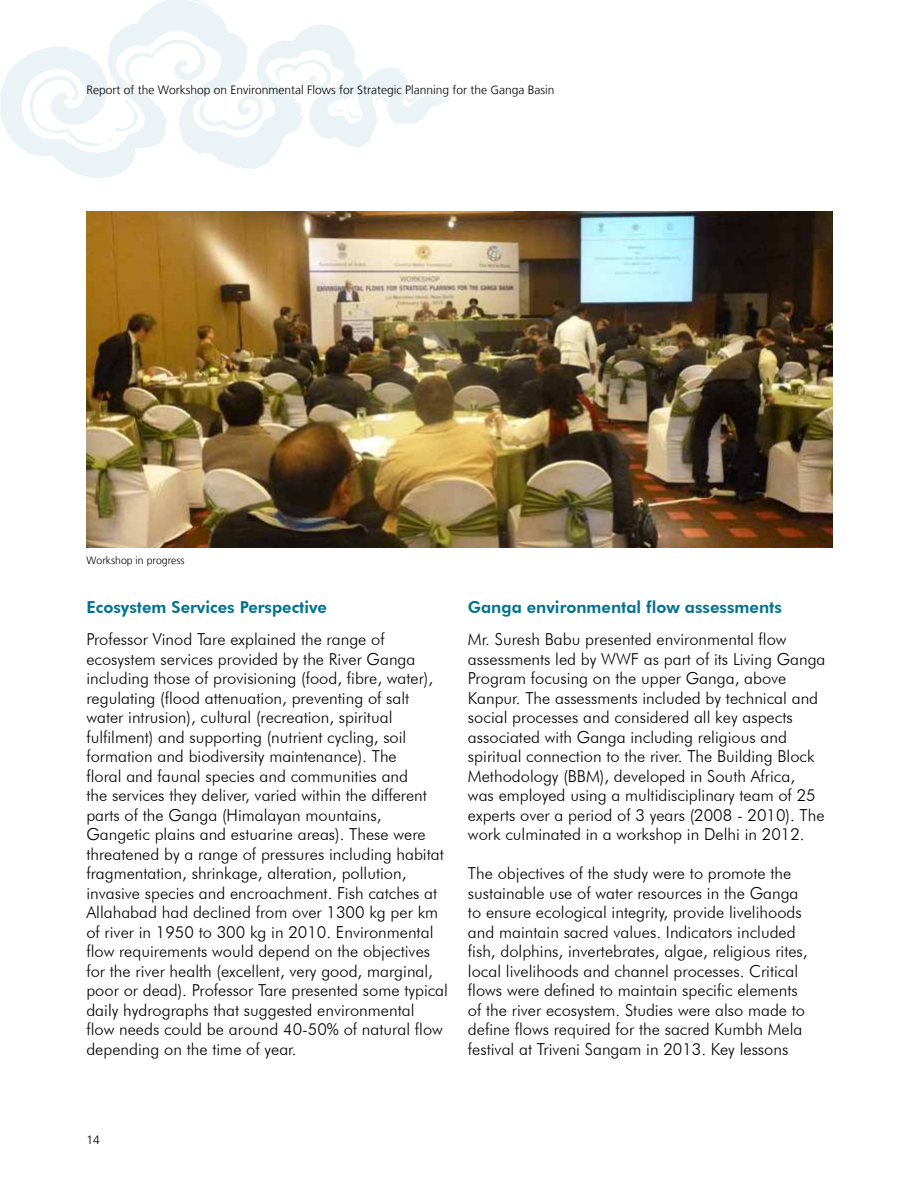
<style>
.page{position:relative;width:918px;height:1188px;background:#fff}
.page>*{position:absolute;margin:0;border:0;box-sizing:border-box;transform-origin:0 0}
.t1{font:300 16.5px/19.5px "Futura BT";color:#000}
.t2{font:800 16.5px "Futura BT";color:#00728f}
.t3{font:300 12px "Frutiger LT";color:#000}
.t4{font:300 10.5px "Frutiger LT";color:#000}
</style>
<div class="page">
<img style="left:87px;top:212px;width:745px;height:336px">
<p class="t3" style="left:86px;top:83px;width:470px">Report of the Workshop on Environmental Flows for Strategic Planning for the Ganga Basin</p>
<p class="t4" style="left:87px;top:554px;width:100px">Workshop in progress</p>
<p class="t2" style="left:86px;top:597px;width:242px">Ecosystem Services Perspective</p>
<p class="t1" style="left:86px;top:630px;width:363px">Professor Vinod Tare explained the range of ecosystem services provided by the River Ganga including those of provisioning (food, fibre, water), regulating (flood attenuation, preventing of salt water intrusion), cultural (recreation, spiritual fulfilment) and supporting (nutrient cycling, soil formation and biodiversity maintenance). The<br>floral and faunal species and communities and<br>the services they deliver, varied within the different parts of the Ganga (Himalayan mountains, Gangetic plains and estuarine areas). These were threatened by a range of pressures including habitat fragmentation, shrinkage, alteration, pollution, invasive species and encroachment. Fish catches at Allahabad had declined from over 1300 kg per km of river in 1950 to 300 kg in 2010. Environmental flow requirements would depend on the objectives for the river health (excellent, very good, marginal, poor or dead). Professor Tare presented some typical daily hydrographs that suggested environmental<br>flow needs could be around 40-50% of natural flow depending on the time of year.</p>
<p class="t2" style="left:468px;top:597px;width:315px">Ganga environmental flow assessments</p>
<p class="t1" style="left:468px;top:630px;width:359px">Mr. Suresh Babu presented environmental flow assessments led by WWF as part of its Living Ganga Program focusing on the upper Ganga, above Kanpur. The assessments included by technical and social processes and considered all key aspects associated with Ganga including religious and spiritual connection to the river. The Building Block Methodology (BBM), developed in South Africa,<br>was employed using a multidisciplinary team of 25 experts over a period of 3 years (2008 - 2010). The work culminated in a workshop in Delhi in 2012.</p>
<p class="t1" style="left:468px;top:864px;width:341px">The objectives of the study were to promote the sustainable use of water resources in the Ganga to ensure ecological integrity, provide livelihoods and maintain sacred values. Indicators included fish, dolphins, invertebrates, algae, religious rites, local livelihoods and channel processes. Critical flows were defined to maintain specific elements of the river ecosystem. Studies were also made to define flows required for the sacred Kumbh Mela festival at Triveni Sangam in 2013. Key lessons</p>
<p class="t3" style="left:86px;top:1133px;width:15px">14</p>
</div>
